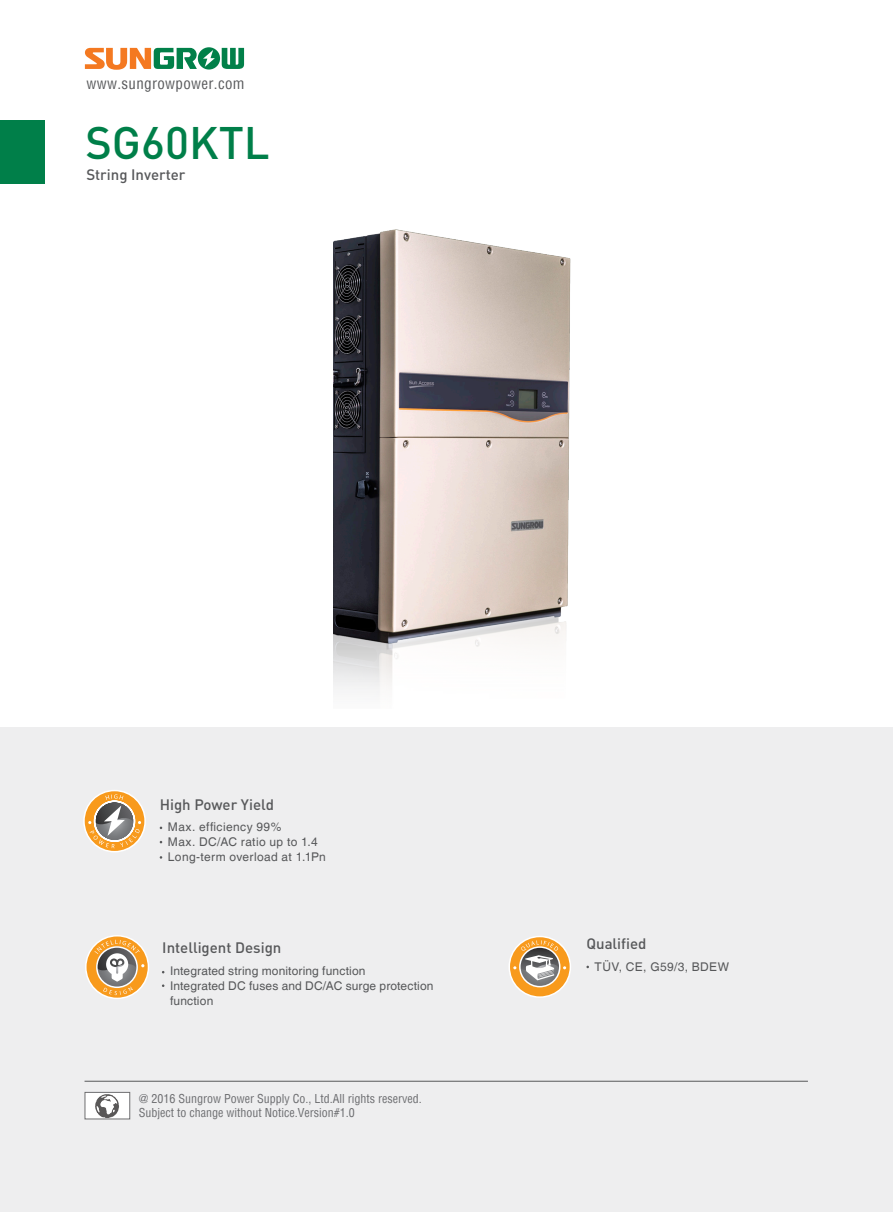
<style>
.page{position:relative;width:893px;height:1212px;background:#fff}
.page>*{position:absolute;margin:0;border:0;box-sizing:border-box;transform-origin:0 0}
.t1{font:500 45px "DIN";color:#007f49}
.t2{font:500 15px "DIN";color:#57585a}
.t3{font:condensed 15px "Helvetica";letter-spacing:.025em;color:#57585a}
.t4{font:12px/15px "Helvetica";letter-spacing:.015em;color:#57585a}
.t5{font:condensed 12px "Helvetica";color:#6c6d70}
.t6{font:12px "Helvetica";letter-spacing:.035em;color:#57585a}
</style>
<div class="page">
<img style="left:333px;top:229px;width:238px;height:464px">
<div style="left:0;top:727px;width:893px;height:485px;background:#eeeeef"></div>
<div style="left:0;top:120px;width:45px;height:64px;background:#007f49"></div>
<hr style="left:85px;top:1081px;width:723px;height:1px;background:#57585a">
<svg style="left:84px;top:47px;width:160px;height:23px"></svg>
<svg style="left:84px;top:790px;width:61px;height:62px"></svg>
<div style="left:83px;top:790px;width:63px;height:62px;border:2px solid #fff;border-radius:50%"></div>
<svg style="left:88px;top:794px;width:53px;height:54px;background:#c9a474"></svg>
<div style="left:86px;top:936px;width:62px;height:62px;background:#f89a1c;border-radius:50%"></div>
<div style="left:85px;top:935px;width:64px;height:64px;border:2px solid #fff;border-radius:50%"></div>
<svg style="left:94px;top:940px;width:50px;height:55px"></svg>
<div style="left:85px;top:1092px;width:45px;height:27px;background:#fff"></div>
<img style="left:95px;top:1094px;width:24px;height:23px">
<div style="left:85px;top:1092px;width:45px;height:27px;border:1px solid #6e6e70"></div>
<svg style="left:509px;top:936px;width:61px;height:61px"></svg>
<div style="left:508px;top:936px;width:63px;height:62px;border:2px solid #fff;border-radius:50%"></div>
<svg style="left:520px;top:947px;width:40px;height:40px"></svg>
<div style="left:519px;top:946px;width:41px;height:41px;border:2px solid #fff;border-radius:50%"></div>
<svg style="left:513px;top:940px;width:53px;height:40px;background:#c8a77b"></svg>
<p class="t3" style="left:86px;top:74px;width:160px">www.sungrowpower.com</p>
<p class="t1" style="left:85px;top:114px;width:186px">SG60KTL</p>
<p class="t2" style="left:86px;top:165px;width:101px">String Inverter</p>
<p class="t2" style="left:160px;top:794px;width:116px">High Power Yield</p>
<p class="t6" style="left:168px;top:820px;width:115px">Max. efficiency 99%</p>
<p class="t6" style="left:168px;top:835px;width:151px">Max. DC/AC ratio up to 1.4</p>
<p class="t4" style="left:168px;top:850px;width:160px">Long-term overload at 1.1Pn</p>
<p class="t2" style="left:162px;top:938px;width:121px">Intelligent Design</p>
<p class="t4" style="left:170px;top:964px;width:197px">Integrated string monitoring function</p>
<p class="t4" style="left:170px;top:979px;width:265px">Integrated DC fuses and DC/AC surge protection function</p>
<p class="t5" style="left:139px;top:1090px;width:284px">@ 2016 Sungrow Power Supply Co., Ltd.All rights reserved.</p>
<p class="t5" style="left:139px;top:1105px;width:217px">Subject to change without Notice.Version#1.0</p>
<p class="t2" style="left:586px;top:933px;width:62px">Qualified</p>
<p class="t4" style="left:595px;top:959px;width:136px">TÜV, CE, G59/3, BDEW</p>
</div>
